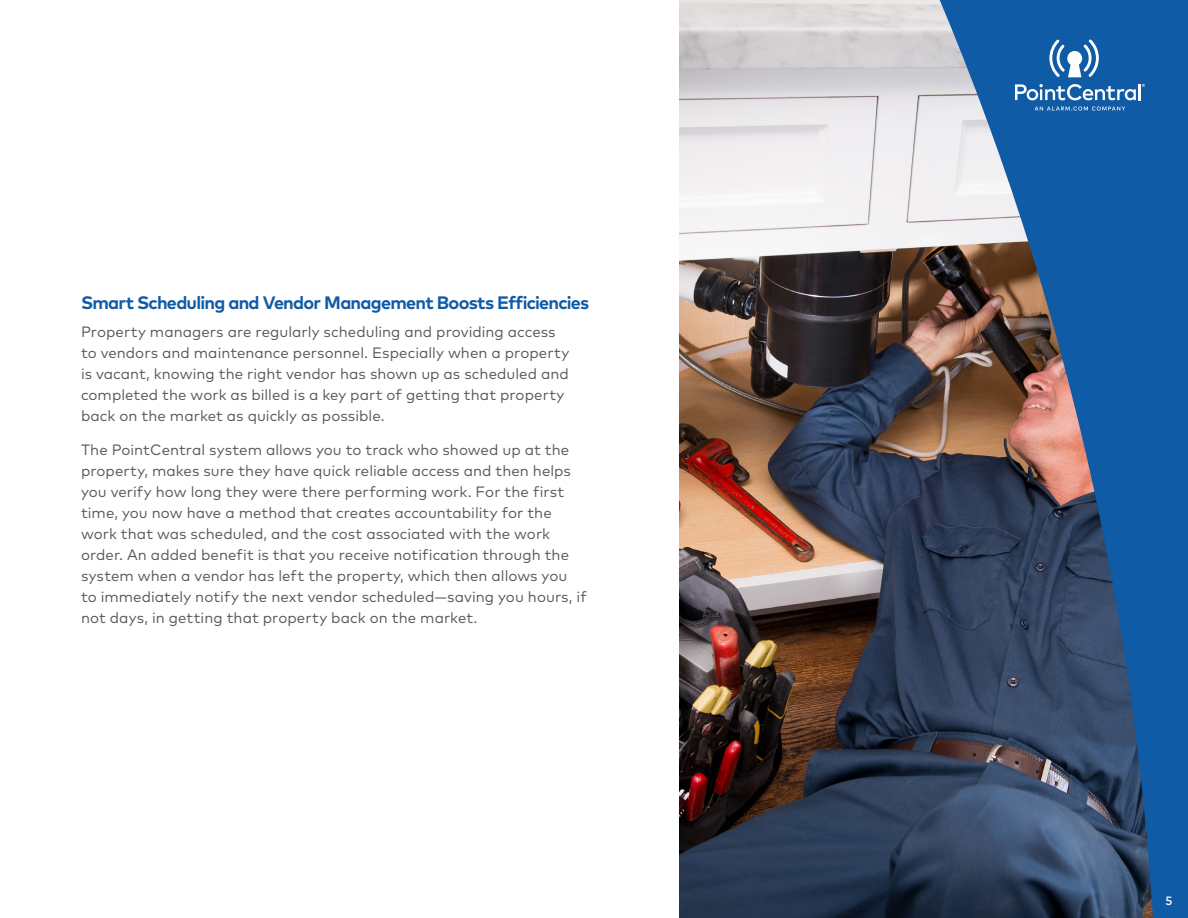
<style>
.page{position:relative;width:1188px;height:918px;background:#fff}
.page>*{position:absolute;margin:0;border:0;box-sizing:border-box;transform-origin:0 0}
.Subheader{font:700 18px "Mark Pro";letter-spacing:-.04em;color:#105ba6}
.Body{font:15px/21px "Mark Pro";letter-spacing:.005em;color:#57585a}
.t1{font:500 12px "Mark Pro";color:#fff}
</style>
<div class="page">
<img style="left:679px;top:0;width:509px;height:918px">
<svg style="left:1035px;top:107px;width:90px;height:4px"></svg>
<svg style="left:1015px;top:84px;width:130px;height:16px"></svg>
<svg style="left:1049px;top:40px;width:50px;height:37px"></svg>
<p class="Subheader" style="left:81px;top:289px;width:510px">Smart Scheduling and Vendor Management Boosts Efficiencies</p>
<p class="Body" style="left:81px;top:320px;width:490px">Property managers are regularly scheduling and providing access to vendors and maintenance personnel. Especially when a property is vacant, knowing the right vendor has shown up as scheduled and completed the work as billed is a key part of getting that property back on the market as quickly as possible.</p>
<p class="Body" style="left:81px;top:438px;width:507px">The PointCentral system allows you to track who showed up at the property, makes sure they have quick reliable access and then helps you verify how long they were there performing work. For the first time, you now have a method that creates accountability for the work that was scheduled, and the cost associated with the work order. An added benefit is that you receive notification through the system when a vendor has left the property, which then allows you<br>to immediately notify the next vendor scheduled—saving you hours, if not days, in getting that property back on the market.</p>
<p class="t1" style="left:1165px;top:891px;width:8px">5</p>
</div>
